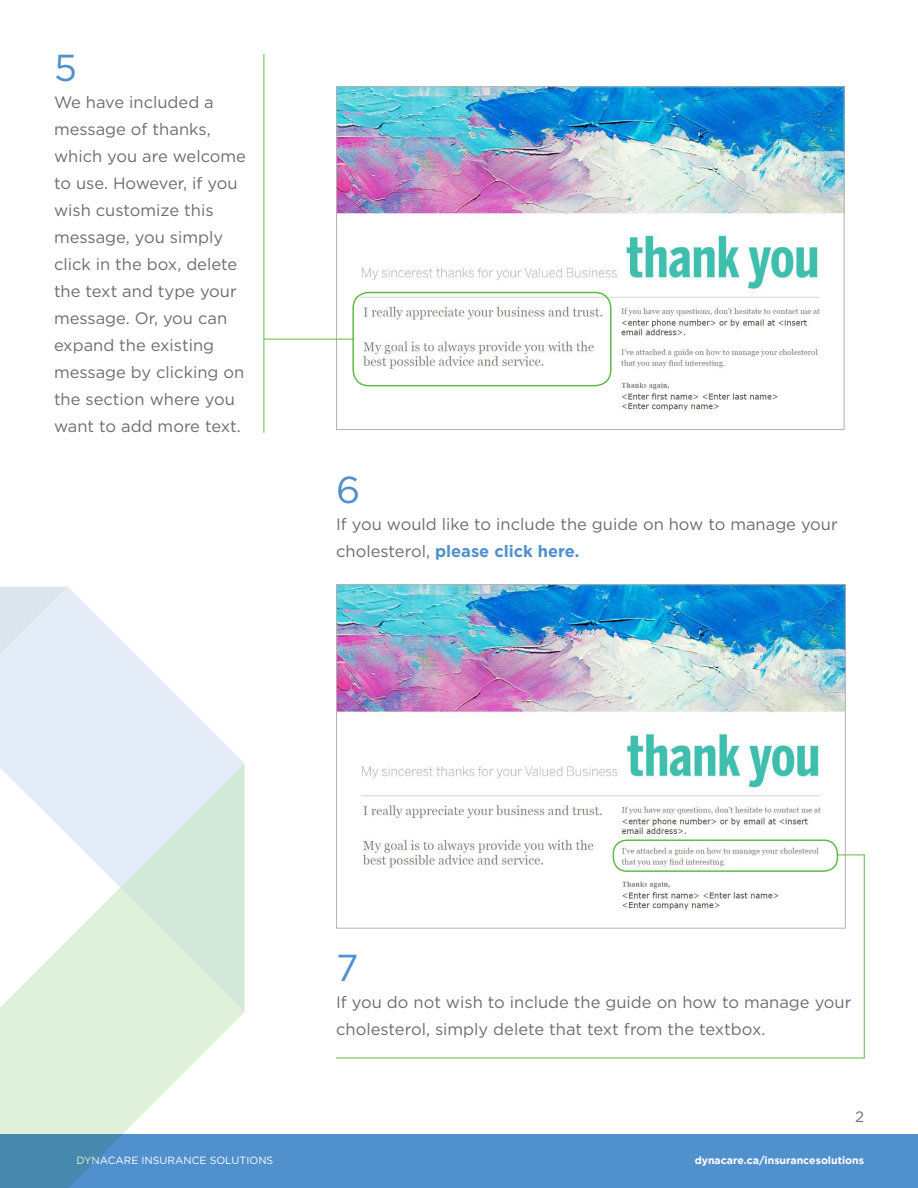
<style>
.page{position:relative;width:918px;height:1188px;background:#fff}
.page>*{position:absolute;margin:0;border:0;box-sizing:border-box;transform-origin:0 0}
.t1{font:37.5px "Gotham";color:#5090cc}
.t2{font:16.5px/27px "Gotham";color:#6c6d70}
.t3{font:15px "Gotham";color:#6c6d70}
.t4{font:700 10.5px "Gotham";color:#fff}
.t5{font:10.5px "Gotham";color:#fff}
.s1{font-weight:700;color:#5090cc}
</style>
<div class="page">
<div style="left:0;top:1134px;width:918px;height:54px;background:#5090cc"></div>
<img style="left:338px;top:88px;width:505px;height:325px">
<img style="left:353px;top:293px;width:258px;height:93px">
<div style="left:352px;top:292px;width:260px;height:94px;border:2px solid #60bb46;border-radius:16px"></div>
<hr style="left:264px;top:54px;width:1px;height:379px;background:#60bb46">
<svg style="left:0;top:1011px;width:244px;height:177px;fill:#dff1da"></svg>
<svg style="left:0;top:587px;width:244px;height:424px;fill:#e3f1f6"></svg>
<svg style="left:0;top:587px;width:68px;height:403px"></svg>
<svg style="left:120px;top:763px;width:124px;height:248px;background:#daebe1"></svg>
<img style="left:338px;top:586px;width:506px;height:268px">
<div style="left:613px;top:839px;width:225px;height:33px;border:2px solid #60bb46;border-radius:14px"></div>
<hr style="left:264px;top:339px;width:89px;height:1px;background:#60bb46">
<svg style="left:335px;top:854px;width:530px;height:205px"></svg>
<p class="t1" style="left:54px;top:47px;width:24px">5</p>
<p class="t2" style="left:54px;top:89px;width:194px">We have included a message of thanks, which you are welcome to use. However, if you wish customize this message, you simply click in the box, delete the text and type your message. Or, you can expand the existing message by clicking on the section where you want to add more text.</p>
<p class="t1" style="left:336px;top:469px;width:26px">6</p>
<p class="t2" style="left:336px;top:510px;width:503px">If you would like to include the guide on how to manage your cholesterol, <span class="s1">please click here.</span></p>
<p class="t1" style="left:336px;top:947px;width:24px">7</p>
<p class="t2" style="left:336px;top:988px;width:517px">If you do not wish to include the guide on how to manage your cholesterol, simply delete that text from the textbox.</p>
<p class="t3" style="left:855px;top:1109px;width:10px">2</p>
<p class="t5" style="left:76px;top:1154px;width:198px">DYNACARE INSURANCE SOLUTIONS</p>
<p class="t4" style="left:695px;top:1154px;width:171px">dynacare.ca/insurancesolutions</p>
</div>
